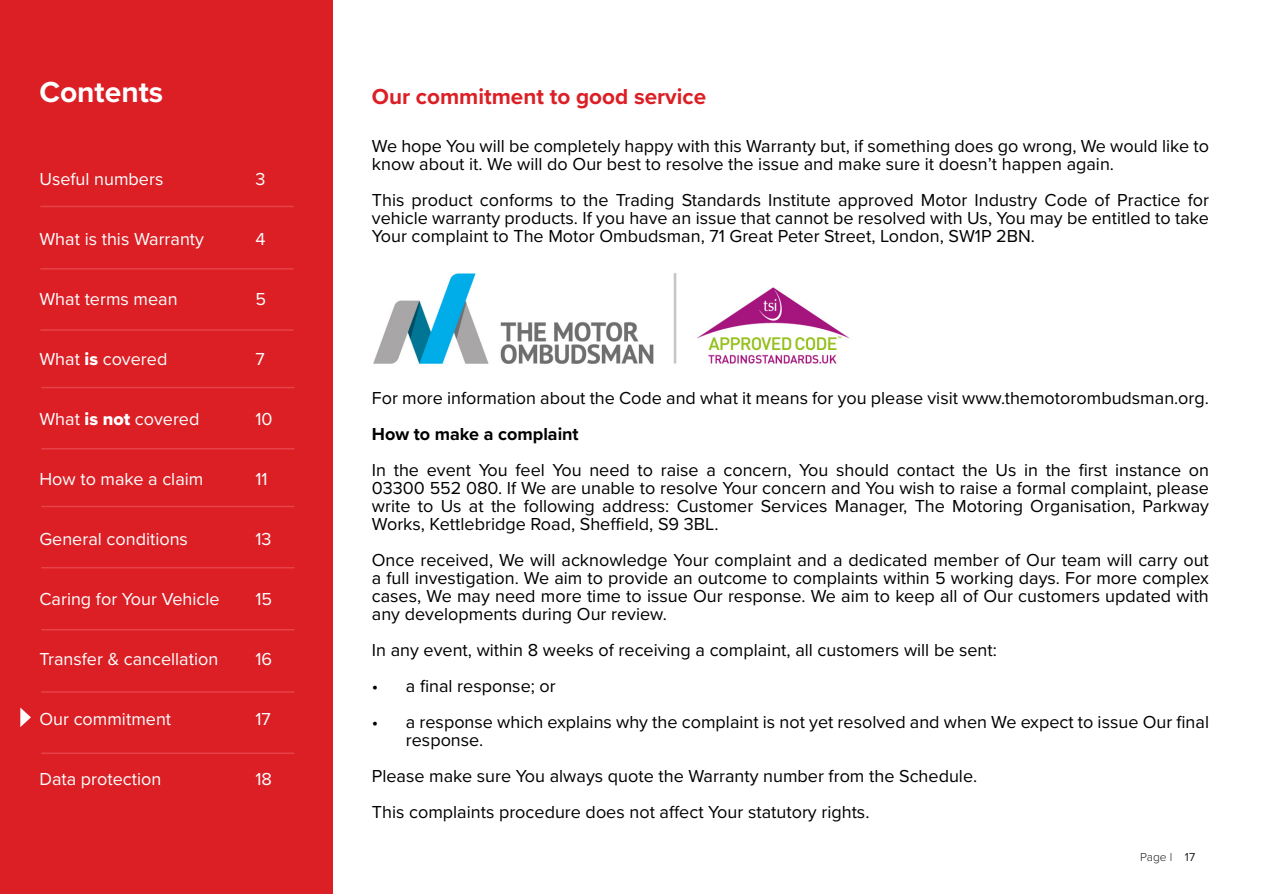
<style>
.page{position:relative;width:1263px;height:894px;background:#fff}
.page>*{position:absolute;margin:0;border:0;box-sizing:border-box;transform-origin:0 0}
.t1{font:700 30px "Proxima Nova";color:#fff}
.t2{font:700 22.5px "Proxima Nova";color:#db1f25}
.t3{font:18px/18px "Proxima Nova";color:#000;text-align:justify}
.t4{font:18px "Proxima Nova";color:#fff}
.t5{font:700 18px "Proxima Nova";color:#000}
.t6{font:300 12px "Proxima Nova";color:#231f20}
.s1{font-family:"Proxima Nova Extrabld"}
.s2{font-weight:400}
</style>
<div class="page">
<div style="left:0;top:0;width:333px;height:893px;background:#db1f25"></div>
<hr style="left:40px;top:268px;width:254px;height:1px;background:#e7424a">
<hr style="left:40px;top:329px;width:254px;height:2px;background:#e7424a">
<hr style="left:41px;top:386px;width:253px;height:2px;background:#e7424a">
<hr style="left:41px;top:448px;width:253px;height:1px;background:#e7424a">
<hr style="left:41px;top:505px;width:253px;height:2px;background:#e7424a">
<hr style="left:41px;top:566px;width:253px;height:2px;background:#e7424a">
<hr style="left:41px;top:628px;width:253px;height:2px;background:#e7424a">
<hr style="left:41px;top:691px;width:253px;height:1px;background:#e7424a">
<hr style="left:41px;top:752px;width:253px;height:1px;background:#e7424a">
<hr style="left:40px;top:206px;width:254px;height:1px;background:#e7424a">
<img style="left:373px;top:273px;width:477px;height:91px">
<svg style="left:20px;top:707px;width:11px;height:19px"></svg>
<h1 class="t1" style="left:39px;top:70px;width:125px">Contents</h1>
<p class="t4" style="left:39px;top:165px;width:125px">Useful numbers</p>
<p class="t4" style="left:255px;top:165px;width:12px">3</p>
<p class="t4" style="left:39px;top:225px;width:166px">What is this Warranty</p>
<p class="t4" style="left:255px;top:225px;width:12px">4</p>
<p class="t4" style="left:39px;top:285px;width:140px">What terms mean</p>
<p class="t4" style="left:255px;top:285px;width:12px">5</p>
<p class="t4" style="left:39px;top:345px;width:129px">What <span class="s1">is</span> covered</p>
<p class="t4" style="left:255px;top:345px;width:11px">7</p>
<p class="t4" style="left:39px;top:405px;width:162px">What <span class="s1">is not</span> covered</p>
<p class="t4" style="left:255px;top:405px;width:19px">10</p>
<p class="t4" style="left:39px;top:465px;width:166px">How to make a claim</p>
<p class="t4" style="left:255px;top:465px;width:14px">11</p>
<p class="t4" style="left:39px;top:525px;width:150px">General conditions</p>
<p class="t4" style="left:255px;top:525px;width:18px">13</p>
<p class="t4" style="left:39px;top:585px;width:182px">Caring for Your Vehicle</p>
<p class="t4" style="left:255px;top:585px;width:18px">15</p>
<p class="t4" style="left:39px;top:645px;width:180px">Transfer &amp; cancellation</p>
<p class="t4" style="left:255px;top:645px;width:18px">16</p>
<p class="t4" style="left:39px;top:705px;width:133px">Our commitment</p>
<p class="t4" style="left:255px;top:705px;width:17px">17</p>
<p class="t4" style="left:39px;top:765px;width:123px">Data protection</p>
<p class="t4" style="left:255px;top:765px;width:18px">18</p>
<p class="t2" style="left:372px;top:79px;width:336px">Our commitment to good service</p>
<p class="t3" style="left:372px;top:136px;width:838px">We hope You will be completely happy with this Warranty but, if something does go wrong, We would like to know about it. We will do Our best to resolve the issue and make sure it doesn’t happen again.</p>
<p class="t3" style="left:372px;top:190px;width:839px">This product conforms to the Trading Standards Institute approved Motor Industry Code of Practice for vehicle warranty products. If you have an issue that cannot be resolved with Us, You may be entitled to take Your complaint to The Motor Ombudsman, 71 Great Peter Street, London, SW1P 2BN.</p>
<p class="t3" style="left:372px;top:388px;width:839px">For more information about the Code and what it means for you please visit www.themotorombudsman.org.</p>
<p class="t5" style="left:372px;top:420px;width:208px">How to make a complaint</p>
<p class="t3" style="left:372px;top:460px;width:839px">In the event You feel You need to raise a concern, You should contact the Us in the first instance on 03300 552 080. If We are unable to resolve Your concern and You wish to raise a formal complaint, please write to Us at the following address: Customer Services Manager, The Motoring Organisation, Parkway Works, Kettlebridge Road, Sheffield, S9 3BL.</p>
<p class="t3" style="left:372px;top:550px;width:838px">Once received, We will acknowledge Your complaint and a dedicated member of Our team will carry out a full investigation. We aim to provide an outcome to complaints within 5 working days. For more complex cases, We may need more time to issue Our response. We aim to keep all of Our customers updated with any developments during Our review.</p>
<p class="t3" style="left:372px;top:640px;width:627px">In any event, within 8 weeks of receiving a complaint, all customers will be sent:</p>
<p class="t3" style="left:372px;top:676px;width:185px">• a final response; or</p>
<p class="t3" style="left:406px;top:712px;width:805px;text-indent:-34px">• a response which explains why the complaint is not yet resolved and when We expect to issue Our final response.</p>
<p class="t3" style="left:372px;top:766px;width:607px">Please make sure You always quote the Warranty number from the Schedule.</p>
<p class="t3" style="left:372px;top:802px;width:499px">This complaints procedure does not affect Your statutory rights.</p>
<p class="t6" style="left:1140px;top:847px;width:56px">Page l <span class="s2">17</span></p>
</div>
